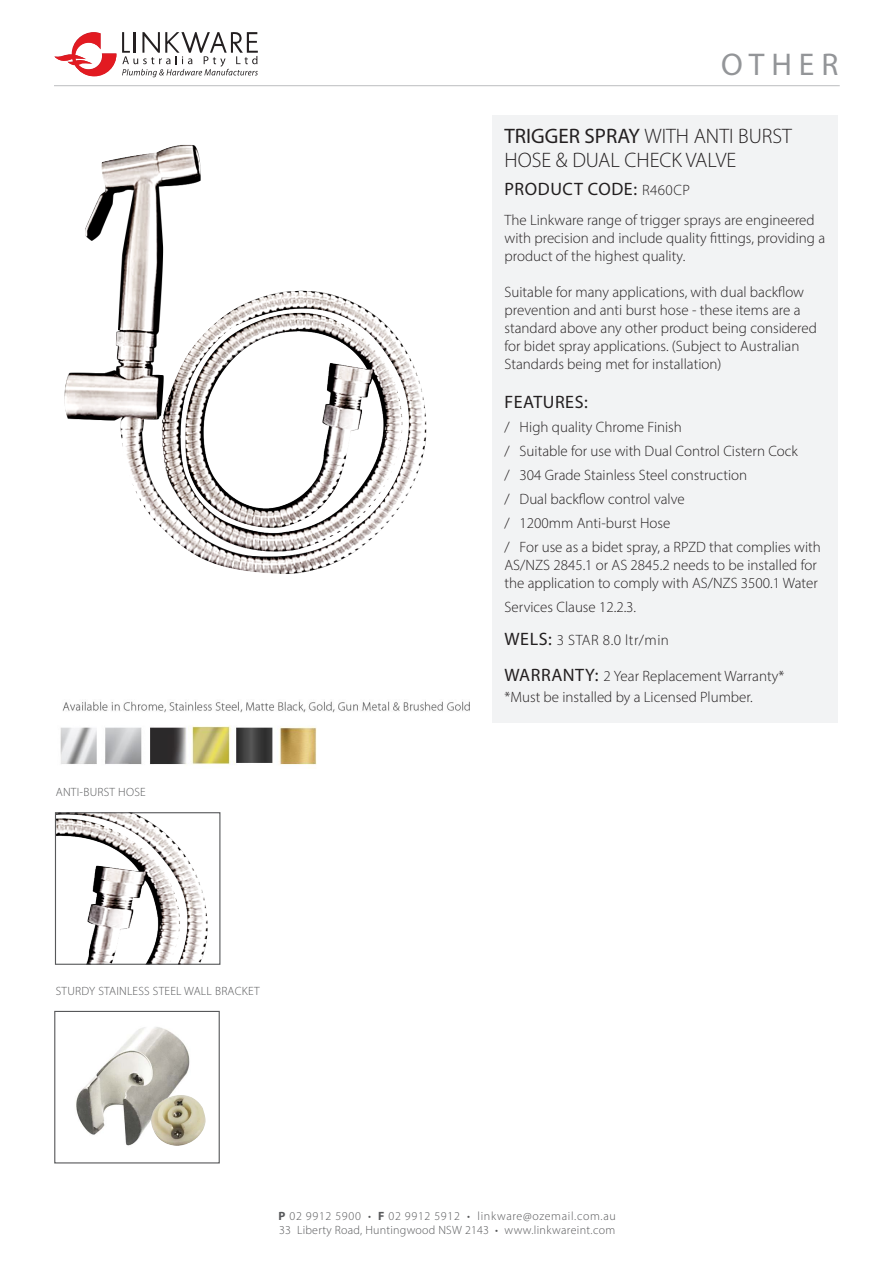
<style>
.page{position:relative;width:893px;height:1263px;background:#fff}
.page>*{position:absolute;margin:0;border:0;box-sizing:border-box;transform-origin:0 0}
.t1{font:31.5px "Myriad Pro";letter-spacing:.22em;color:#939598}
.t2{font:300 21px/24px "Myriad Pro";color:#231f20}
.t3{font:18px "Myriad Pro";letter-spacing:.03em;color:#231f20}
.t4{font:300 15px/18px "Myriad Pro";color:#231f20}
.t5{font:300 15px "Myriad Pro";letter-spacing:.03em;color:#231f20}
.t6{font:300 12px "Myriad Pro";letter-spacing:.02em;color:#57585a}
.t7{font:300 12px "Myriad Pro";letter-spacing:.055em;color:#57585a}
.s1{font-weight:400}
.s2{font-weight:300;font-size:15px}
.s3{font-weight:400;font-size:18px}
.s4{font-weight:700}
</style>
<div class="page">
<hr style="left:54px;top:85px;width:786px;height:1px;background:#bcbdc0">
<svg style="left:54px;top:32px;width:62px;height:44px"></svg>
<svg style="left:122px;top:32px;width:136px;height:45px"></svg>
<div style="left:493px;top:115px;width:345px;height:608px;background:#f2f3f4"></div>
<img style="left:64px;top:144px;width:363px;height:430px">
<img style="left:57px;top:814px;width:151px;height:149px">
<div style="left:55px;top:812px;width:165px;height:153px;border:1px solid #57585a"></div>
<div style="left:54px;top:1011px;width:166px;height:152px;border:1px solid #57585a"></div>
<img style="left:76px;top:1027px;width:114px;height:119px">
<img style="left:151px;top:1095px;width:55px;height:51px">
<img style="left:60px;top:701px;width:410px;height:64px">
<p class="t6" style="left:56px;top:785px;width:91px">ANTI-BURST HOSE</p>
<p class="t6" style="left:56px;top:983px;width:205px">STURDY STAINLESS STEEL WALL BRACKET</p>
<p class="t1" style="left:721px;top:45px;width:119px">OTHER</p>
<p class="t2" style="left:504px;top:124px;width:289px"><span class="s1">TRIGGER SPRAY</span> WITH ANTI BURST<br>HOSE &amp; DUAL CHECK VALVE</p>
<p class="t3" style="left:504px;top:178px;width:187px">PRODUCT CODE: <span class="s2">R460CP</span></p>
<p class="t4" style="left:504px;top:211px;width:322px">The Linkware range of trigger sprays are engineered with precision and include quality fittings, providing a product of the highest quality.</p>
<p class="t4" style="left:504px;top:283px;width:314px">Suitable for many applications, with dual backflow prevention and anti burst hose - these items are a standard above any other product being considered for bidet spray applications. (Subject to Australian Standards being met for installation)</p>
<p class="t3" style="left:504px;top:391px;width:85px">FEATURES:</p>
<p class="t4" style="left:504px;top:418px;width:179px">/ High quality Chrome Finish</p>
<p class="t4" style="left:504px;top:442px;width:295px">/ Suitable for use with Dual Control Cistern Cock</p>
<p class="t4" style="left:504px;top:466px;width:244px">/ 304 Grade Stainless Steel construction</p>
<p class="t4" style="left:504px;top:490px;width:182px">/ Dual backflow control valve</p>
<p class="t4" style="left:504px;top:514px;width:167px">/ 1200mm Anti-burst Hose</p>
<p class="t4" style="left:504px;top:538px;width:318px">/ For use as a bidet spray, a RPZD that complies with<br>AS/NZS 2845.1 or AS 2845.2 needs to be installed for the application to comply with AS/NZS 3500.1 Water</p>
<p class="t4" style="left:504px;top:598px;width:133px">Services Clause 12.2.3.</p>
<p class="t5" style="left:504px;top:631px;width:166px"><span class="s3">WELS:</span> 3 STAR 8.0 ltr/min</p>
<p class="t4" style="left:504px;top:667px;width:281px"><span class="s3">WARRANTY:</span> 2 Year Replacement Warranty*</p>
<p class="t4" style="left:504px;top:688px;width:250px">*Must be installed by a Licensed Plumber.</p>
<p class="t7" style="left:279px;top:1209px;width:339px"><span class="s4">P</span> 02 9912 5900 • <span class="s4">F</span> 02 9912 5912 • linkware@ozemail.com.au</p>
<p class="t6" style="left:279px;top:1223px;width:338px">33 Liberty Road, Huntingwood NSW 2143 • www.linkwareint.com</p>
</div>
